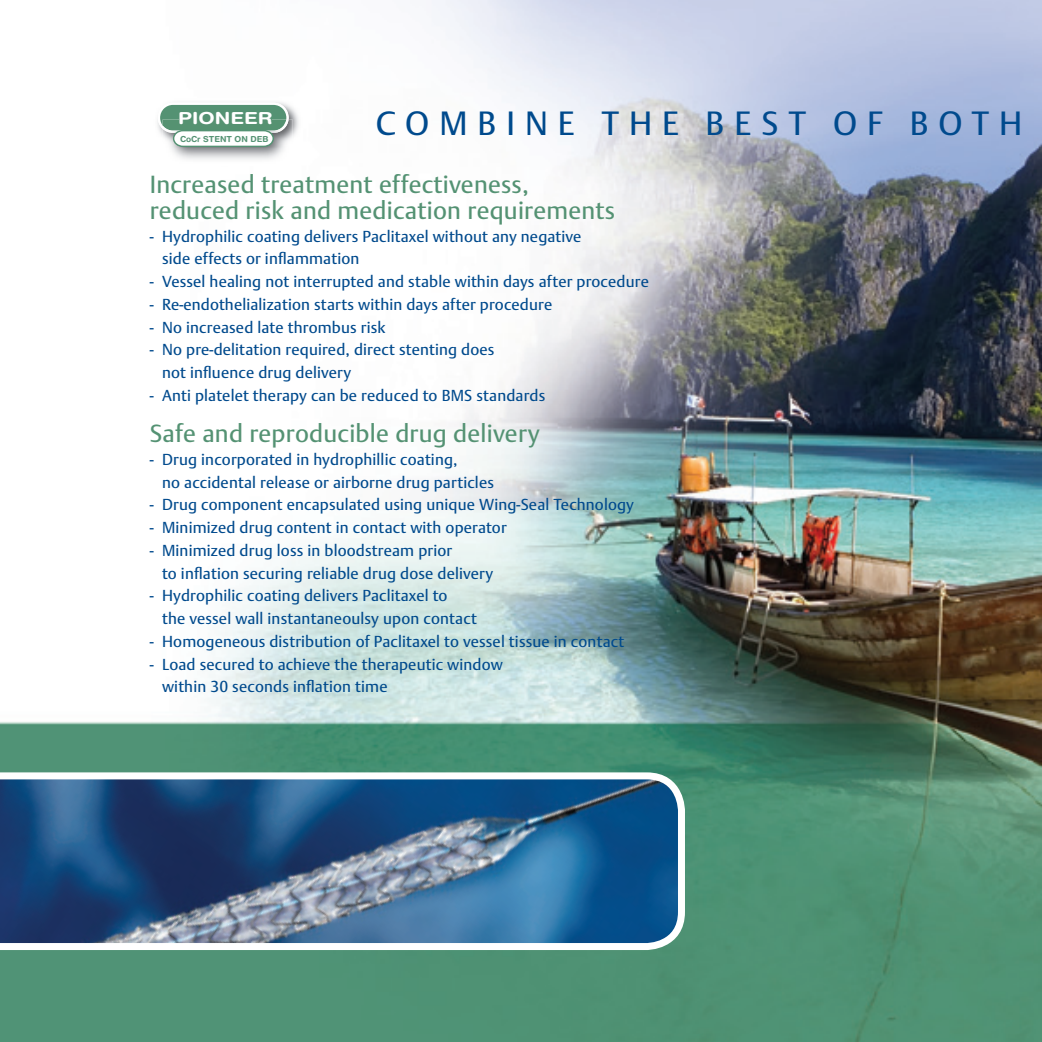
<style>
.page{position:relative;width:1042px;height:1042px;background:#fff}
.page>*{position:absolute;margin:0;border:0;box-sizing:border-box;transform-origin:0 0}
.t1{font:33.25px "DTL Argo T";letter-spacing:.3em;color:#004a8d}
.t2{font:24.5px/26.2px "Dutch Argo";letter-spacing:.01em;color:#549273}
.t3{font:700 16.62px "Helvetica Rounded";color:#fff;scale:1.2 1}
.t4{font:15.75px/22.8px "Dutch Argo";letter-spacing:.01em;color:#004a8d}
.t5{font:700 8.22px "Helvetica Rounded";color:#549273}
</style>
<div class="page">
<img style="left:0;top:0;width:1042px;height:1042px">
<img style="left:153px;top:98px;width:150px;height:50px">
<img style="left:162px;top:119px;width:131px;height:47px">
<svg style="left:158px;top:103px;width:131px;height:44px"></svg>
<svg style="left:0;top:772px;width:685px;height:178px;background:#426b94"></svg>
<h1 class="t1" style="left:376px;top:104px;width:648px">COMBINE THE BEST OF BOTH</h1>
<h2 class="t2" style="left:150px;top:171px;width:467px">Increased treatment effectiveness, reduced risk and medication requirements</h2>
<p class="t4" style="left:162px;top:225px;width:421px;text-indent:-12px">- Hydrophilic coating delivers Paclitaxel without any negative side effects or inflammation</p>
<p class="t4" style="left:150px;top:270px;width:500px">- Vessel healing not interrupted and stable within days after procedure</p>
<p class="t4" style="left:150px;top:293px;width:404px">- Re-endothelialization starts within days after procedure</p>
<p class="t4" style="left:150px;top:315px;width:237px">- No increased late thrombus risk</p>
<p class="t4" style="left:162px;top:338px;width:334px;text-indent:-12px">- No pre-delitation required, direct stenting does not influence drug delivery</p>
<p class="t4" style="left:150px;top:384px;width:397px">- Anti platelet therapy can be reduced to BMS standards</p>
<h2 class="t2" style="left:150px;top:420px;width:391px">Safe and reproducible drug delivery</h2>
<p class="t4" style="left:162px;top:448px;width:333px;text-indent:-12px">- Drug incorporated in hydrophillic coating,<br>no accidental release or airborne drug particles</p>
<p class="t4" style="left:150px;top:493px;width:486px">- Drug component encapsulated using unique Wing-Seal Technology</p>
<p class="t4" style="left:150px;top:516px;width:358px">- Minimized drug content in contact with operator</p>
<p class="t4" style="left:162px;top:539px;width:333px;text-indent:-12px">- Minimized drug loss in bloodstream prior<br>to inflation securing reliable drug dose delivery</p>
<p class="t4" style="left:162px;top:584px;width:316px;text-indent:-12px">- Hydrophilic coating delivers Paclitaxel to<br>the vessel wall instantaneoulsy upon contact</p>
<p class="t4" style="left:150px;top:630px;width:476px">- Homogeneous distribution of Paclitaxel to vessel tissue in contact</p>
<p class="t4" style="left:162px;top:652px;width:342px;text-indent:-12px">- Load secured to achieve the therapeutic window within 30 seconds inflation time</p>
<p class="t3" style="left:178px;top:108px;width:80px">PIONEER</p>
<p class="t5" style="left:180px;top:134px;width:90px">CoCr STENT ON DEB</p>
</div>
